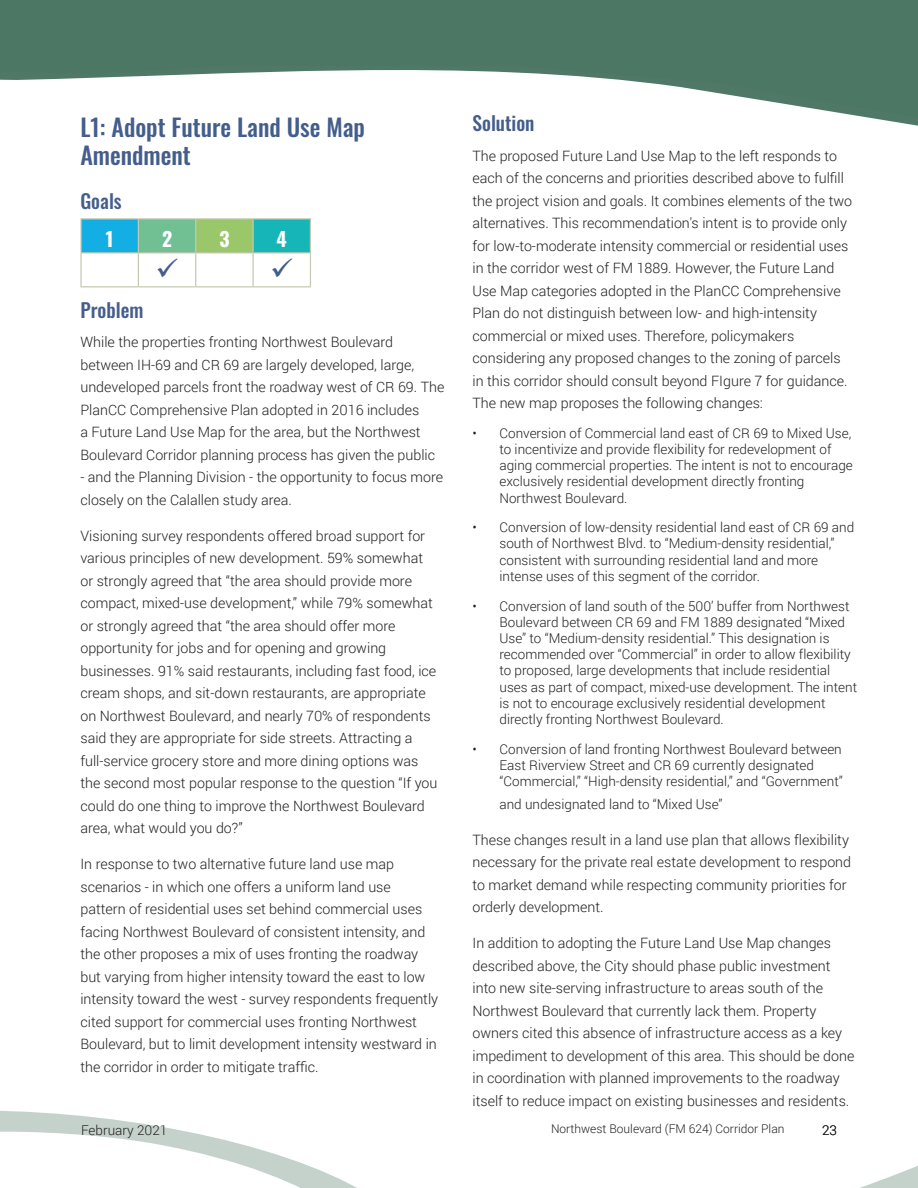
<style>
.page{position:relative;width:918px;height:1188px;background:#fff}
.page>*{position:absolute;margin:0;border:0;box-sizing:border-box;transform-origin:0 0}
.Heading_2{font:500 24px/28.8px "Oswald";color:#445e8c}
.t1{font:700 19.65px "Oswald";color:#fff}
.Heading_3{font:500 19.5px "Oswald";color:#445e8c}
.Body{font:300 14.25px/22.5px "Roboto";color:#231f20}
.t2{font:300 13.5px/16.2px "Roboto";color:#231f20}
.t3{font:300 12px "Roboto";color:#231f20}
</style>
<div class="page">
<svg style="left:0;top:1110px;width:918px;height:78px"></svg>
<svg style="left:0;top:0;width:918px;height:126px"></svg>
<div style="left:81px;top:219px;width:57px;height:34px;background:#13aee3"></div>
<div style="left:138px;top:219px;width:58px;height:34px;background:#70c093"></div>
<div style="left:196px;top:219px;width:57px;height:34px;background:#9ac76a"></div>
<div style="left:253px;top:219px;width:57px;height:34px;background:#16b6b8"></div>
<hr style="left:80px;top:218px;width:58px;height:1px;background:#c4c9b2">
<hr style="left:80px;top:219px;width:2px;height:33px;background:#c4c9b2">
<hr style="left:138px;top:218px;width:58px;height:1px;background:#c4c9b2">
<hr style="left:138px;top:219px;width:1px;height:33px;background:#c4c9b2">
<hr style="left:196px;top:218px;width:57px;height:1px;background:#c4c9b2">
<hr style="left:195px;top:219px;width:1px;height:33px;background:#c4c9b2">
<hr style="left:253px;top:218px;width:58px;height:1px;background:#c4c9b2">
<hr style="left:252px;top:219px;width:2px;height:33px;background:#c4c9b2">
<hr style="left:310px;top:219px;width:1px;height:33px;background:#c4c9b2">
<hr style="left:80px;top:252px;width:58px;height:1px;background:#c4c9b2">
<hr style="left:80px;top:253px;width:2px;height:33px;background:#c4c9b2">
<hr style="left:138px;top:252px;width:58px;height:1px;background:#c4c9b2">
<hr style="left:138px;top:253px;width:1px;height:33px;background:#c4c9b2">
<hr style="left:196px;top:252px;width:57px;height:1px;background:#c4c9b2">
<hr style="left:195px;top:253px;width:1px;height:33px;background:#c4c9b2">
<hr style="left:253px;top:252px;width:58px;height:1px;background:#c4c9b2">
<hr style="left:252px;top:253px;width:2px;height:33px;background:#c4c9b2">
<hr style="left:310px;top:253px;width:1px;height:33px;background:#c4c9b2">
<hr style="left:80px;top:286px;width:58px;height:1px;background:#c4c9b2">
<hr style="left:138px;top:286px;width:58px;height:1px;background:#c4c9b2">
<hr style="left:196px;top:286px;width:57px;height:1px;background:#c4c9b2">
<hr style="left:253px;top:286px;width:58px;height:1px;background:#c4c9b2">
<p class="Heading_2" style="left:80px;top:114px;width:286px">L1: Adopt Future Land Use Map<br>Amendment</p>
<p class="Heading_3" style="left:80px;top:191px;width:43px">Goals</p>
<p class="t1" style="left:106px;top:229px;width:9px">1</p>
<p class="t1" style="left:162px;top:229px;width:12px">2</p>
<p class="t1" style="left:219px;top:229px;width:12px">3</p>
<p class="t1" style="left:277px;top:229px;width:12px">4</p>
<p class="Heading_3" style="left:80px;top:300px;width:64px">Problem</p>
<p class="Body" style="left:80px;top:330px;width:366px">While the properties fronting Northwest Boulevard between IH-69 and CR 69 are largely developed, large, undeveloped parcels front the roadway west of CR 69. The PlanCC Comprehensive Plan adopted in 2016 includes<br>a Future Land Use Map for the area, but the Northwest Boulevard Corridor planning process has given the public</p>
<p class="Body" style="left:80px;top:465px;width:364px">- and the Planning Division - the opportunity to focus more closely on the Calallen study area.</p>
<p class="Body" style="left:80px;top:524px;width:359px">Visioning survey respondents offered broad support for various principles of new development. 59% somewhat or strongly agreed that “the area should provide more compact, mixed-use development,” while 79% somewhat or strongly agreed that “the area should offer more opportunity for jobs and for opening and growing businesses. 91% said restaurants, including fast food, ice cream shops, and sit-down restaurants, are appropriate on Northwest Boulevard, and nearly 70% of respondents said they are appropriate for side streets. Attracting a full-service grocery store and more dining options was the second most popular response to the question “If you could do one thing to improve the Northwest Boulevard area, what would you do?”</p>
<p class="Body" style="left:80px;top:852px;width:359px">In response to two alternative future land use map scenarios - in which one offers a uniform land use pattern of residential uses set behind commercial uses facing Northwest Boulevard of consistent intensity, and the other proposes a mix of uses fronting the roadway but varying from higher intensity toward the east to low intensity toward the west - survey respondents frequently cited support for commercial uses fronting Northwest Boulevard, but to limit development intensity westward in the corridor in order to mitigate traffic.</p>
<p class="Heading_3" style="left:472px;top:113px;width:64px">Solution</p>
<p class="Body" style="left:472px;top:144px;width:381px">The proposed Future Land Use Map to the left responds to each of the concerns and priorities described above to fulfill the project vision and goals. It combines elements of the two alternatives. This recommendation's intent is to provide only for low-to-moderate intensity commercial or residential uses in the corridor west of FM 1889. However, the Future Land Use Map categories adopted in the PlanCC Comprehensive Plan do not distinguish between low- and high-intensity commercial or mixed uses. Therefore, policymakers considering any proposed changes to the zoning of parcels in this corridor should consult beyond FIgure 7 for guidance.<br>The new map proposes the following changes:</p>
<p class="t2" style="left:500px;top:424px;width:355px;text-indent:-27px">• Conversion of Commercial land east of CR 69 to Mixed Use, to incentivize and provide flexibility for redevelopment of aging commercial properties. The intent is not to encourage exclusively residential development directly fronting Northwest Boulevard.</p>
<p class="t2" style="left:500px;top:519px;width:356px;text-indent:-27px">• Conversion of low-density residential land east of CR 69 and south of Northwest Blvd. to “Medium-density residential,” consistent with surrounding residential land and more intense uses of this segment of the corridor.</p>
<p class="t2" style="left:500px;top:597px;width:359px;text-indent:-27px">• Conversion of land south of the 500’ buffer from Northwest Boulevard between CR 69 and FM 1889 designated “Mixed Use” to “Medium-density residential.” This designation is recommended over “Commercial” in order to allow flexibility to proposed, large developments that include residential uses as part of compact, mixed-use development. The intent is not to encourage exclusively residential development directly fronting Northwest Boulevard.</p>
<p class="t2" style="left:500px;top:740px;width:345px;text-indent:-27px">• Conversion of land fronting Northwest Boulevard between<br>East Riverview Street and CR 69 currently designated “Commercial,” “High-density residential,” and “Government”</p>
<p class="t2" style="left:500px;top:795px;width:225px">and undesignated land to “Mixed Use”</p>
<p class="Body" style="left:472px;top:828px;width:380px">These changes result in a land use plan that allows flexibility necessary for the private real estate development to respond to market demand while respecting community priorities for orderly development.</p>
<p class="Body" style="left:472px;top:931px;width:383px">In addition to adopting the Future Land Use Map changes described above, the City should phase public investment into new site-serving infrastructure to areas south of the Northwest Boulevard that currently lack them. Property owners cited this absence of infrastructure access as a key impediment to development of this area. This should be done in coordination with planned improvements to the roadway itself to reduce impact on existing businesses and residents.</p>
<p class="t2" style="left:81px;top:1122px;width:88px">February 2021</p>
<p class="t3" style="left:551px;top:1121px;width:235px">Northwest Boulevard (FM 624) Corridor Plan</p>
<p class="t2" style="left:822px;top:1122px;width:16px">23</p>
</div>
